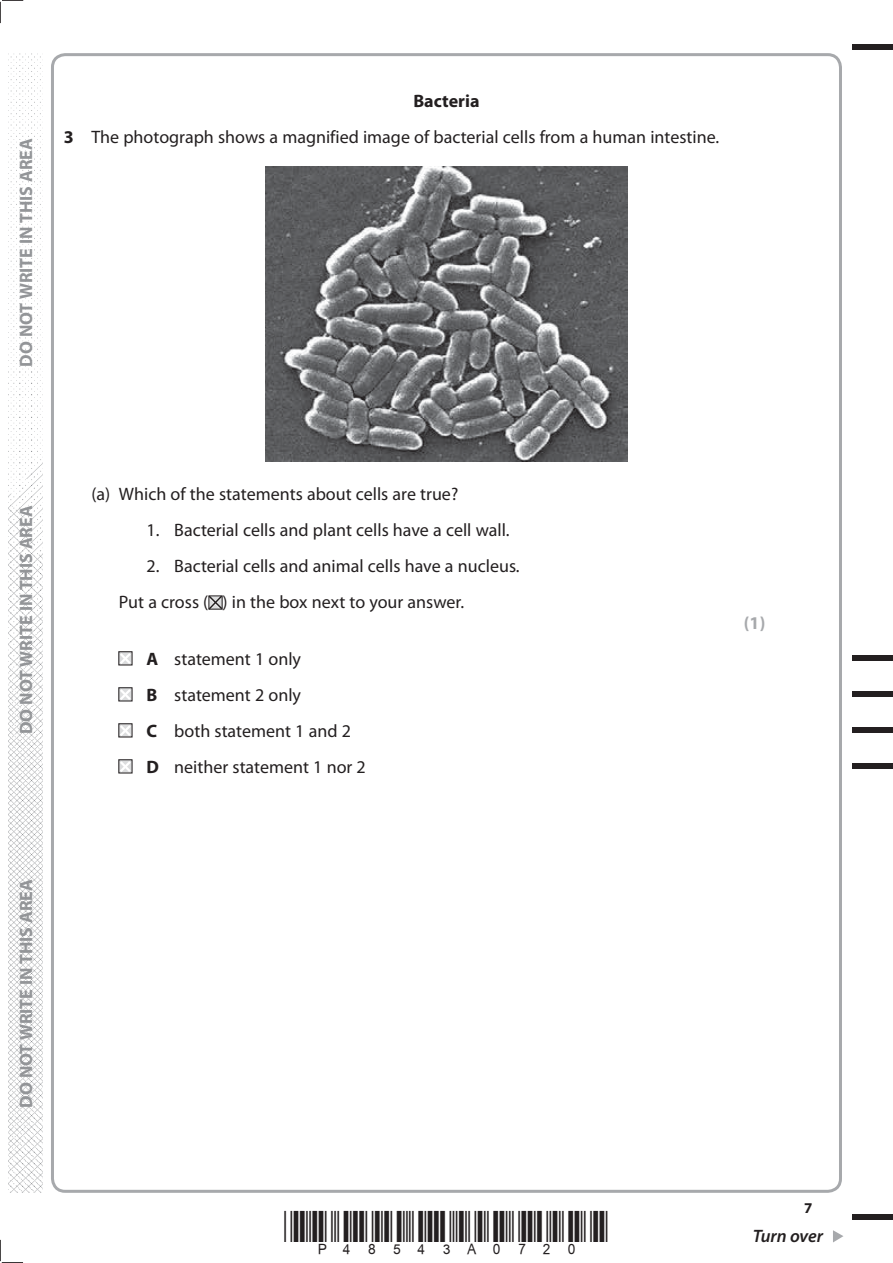
<style>
.page{position:relative;width:893px;height:1263px;background:#fff}
.page>*{position:absolute;margin:0;border:0;box-sizing:border-box;transform-origin:0 0}
.t1{font:39px "Bar Code 39 c HR";color:#231f20}
.t2{font:18px/36px "Myriad Pro";color:#231f20}
.t3{font:700 18px "Myriad Pro";color:#939598}
.t4{font:italic 600 18px "Myriad Pro";letter-spacing:-.005em;color:#231f20}
.t5{font:700 18px "Myriad Pro";color:#a7a9ac}
.t6{font:700 15px "Myriad Pro";color:#231f20}
.s1{font-weight:700}
</style>
<div class="page">
<div style="left:853px;top:45px;width:40px;height:5px;background:#231f20"></div>
<div style="left:853px;top:1214px;width:40px;height:6px;background:#231f20"></div>
<svg style="left:833px;top:1230px;width:10px;height:12px"></svg>
<svg style="left:0;top:0;width:23px;height:23px"></svg>
<svg style="left:0;top:1240px;width:23px;height:23px"></svg>
<img style="left:8px;top:53px;width:34px;height:1140px">
<img style="left:266px;top:167px;width:361px;height:295px">
<svg style="left:208px;top:595px;width:15px;height:15px"></svg>
<svg style="left:118px;top:723px;width:15px;height:15px"></svg>
<svg style="left:118px;top:651px;width:15px;height:15px"></svg>
<svg style="left:118px;top:687px;width:15px;height:15px"></svg>
<svg style="left:118px;top:759px;width:15px;height:15px"></svg>
<div style="left:853px;top:655px;width:40px;height:6px;background:#231f20"></div>
<div style="left:853px;top:691px;width:40px;height:6px;background:#231f20"></div>
<div style="left:853px;top:727px;width:40px;height:6px;background:#231f20"></div>
<div style="left:853px;top:763px;width:40px;height:6px;background:#231f20"></div>
<p class="t3" style="left:19px;top:367px;width:230px;rotate:-90deg">DO NOT WRITE IN THIS AREA</p>
<p class="t2" style="left:64px;top:84px;width:657px;text-indent:350px"><span class="s1">Bacteria<br>3</span> The photograph shows a magnified image of bacterial cells from a human intestine.</p>
<p class="t3" style="left:19px;top:734px;width:230px;rotate:-90deg">DO NOT WRITE IN THIS AREA</p>
<p class="t3" style="left:19px;top:1108px;width:230px;rotate:-90deg">DO NOT WRITE IN THIS AREA</p>
<p class="t2" style="left:91px;top:477px;width:368px">(a) Which of the statements about cells are true?</p>
<p class="t2" style="left:147px;top:513px;width:364px">1. Bacterial cells and plant cells have a cell wall.</p>
<p class="t2" style="left:119px;top:549px;width:402px;text-indent:28px">2. Bacterial cells and animal cells have a nucleus.<br>Put a cross ( ) in the box next to your answer.</p>
<p class="t2" style="left:147px;top:642px;width:221px"><span class="s1">A</span> statement 1 only<br><span class="s1">B</span> statement 2 only<br><span class="s1">C</span> both statement 1 and 2<br><span class="s1">D</span> neither statement 1 nor 2</p>
<h1 class="t1" style="left:334px;top:1202px;width:126px">✔ ✔✓</h1>
<p class="t5" style="left:744px;top:616px;width:23px">(1)</p>
<p class="t6" style="left:804px;top:1202px;width:10px">7</p>
<p class="t4" style="left:753px;top:1226px;width:72px">Turn over</p>
</div>
